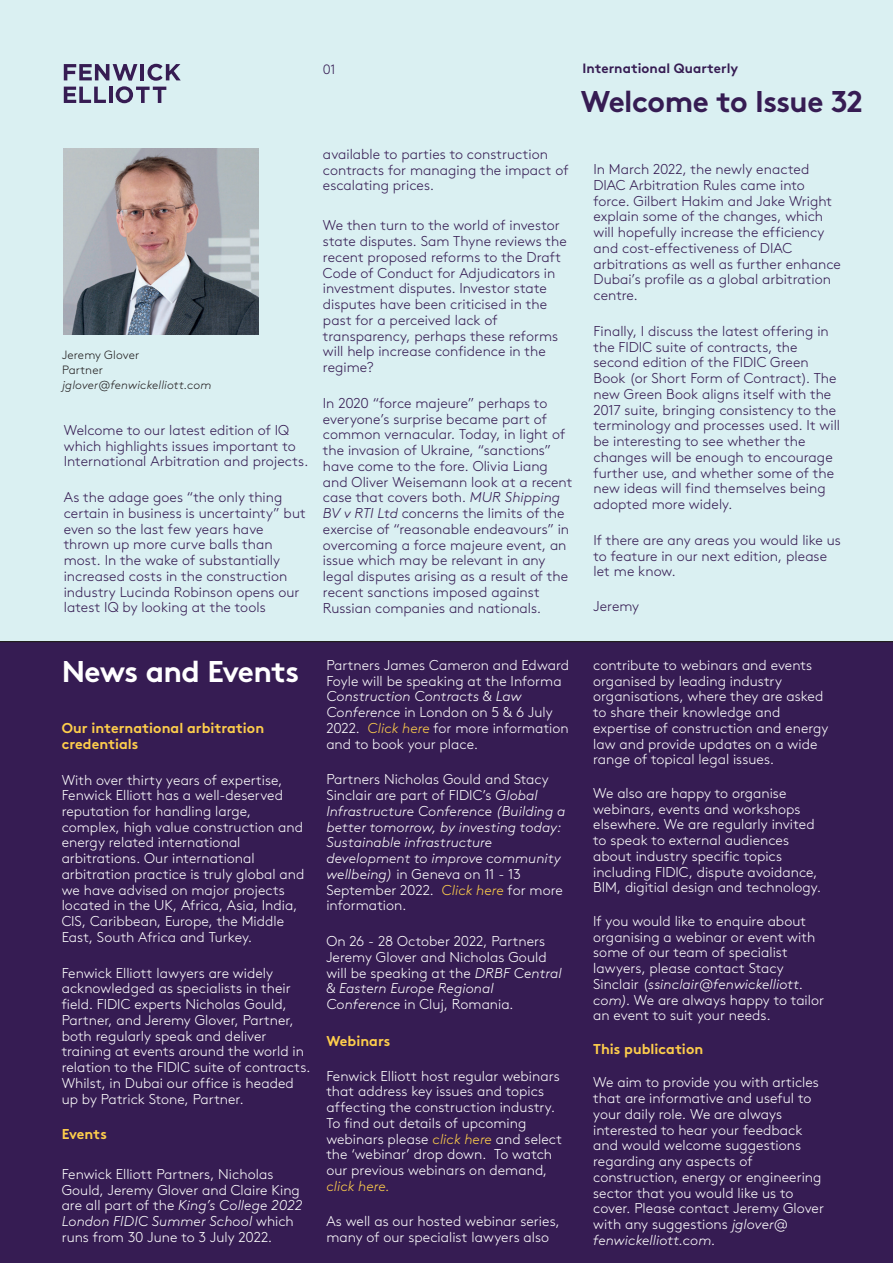
<style>
.page{position:relative;width:893px;height:1263px;background:#fff}
.page>*{position:absolute;margin:0;border:0;box-sizing:border-box;transform-origin:0 0}
.t1{font:700 30px "Brown";letter-spacing:-.02em;color:#361c53}
.t2{font:700 30px "Brown";letter-spacing:-.025em;color:#fff}
.t3{font:300 14.25px/15.8px "Brown";color:#fff}
.t4{font:300 14.25px/15.8px "Brown";color:#361c53}
.t5{font:italic 300 14.25px/15.8px "Brown";color:#fff}
.t6{font:700 14.25px/15.8px "Brown";color:#fece4b}
.t7{font:italic 300 14.25px "Brown";letter-spacing:.005em;color:#fece4b}
.t8{font:700 13.5px "Brown";letter-spacing:.005em;color:#361c53}
.t9{font:300 13.5px "Brown";color:#361c53}
.t10{font:italic 300 12px "Brown";letter-spacing:.01em;color:#231f20}
.t11{font:300 12px/15px "Brown";letter-spacing:.01em;color:#231f20}
.s1{font-style:italic}
.s2{font-style:italic;color:#fece4b}
.s3{font-style:normal}
.s4{color:#fece4b}
</style>
<div class="page">
<div style="left:0;top:641px;width:893px;height:622px;background:#361c53"></div>
<div style="left:0;top:0;width:893px;height:641px;background:#daf0f2"></div>
<svg style="left:64px;top:64px;width:117px;height:39px"></svg>
<img style="left:64px;top:148px;width:194px;height:187px">
<p class="t11" style="left:62px;top:346px;width:79px">Jeremy Glover<br>Partner</p>
<p class="t10" style="left:62px;top:376px;width:151px">jglover@fenwickelliott.com</p>
<p class="t4" style="left:64px;top:421px;width:246px">Welcome to our latest edition of IQ which highlights issues important to<br>International Arbitration and projects.</p>
<p class="t4" style="left:64px;top:488px;width:244px">As the adage goes “the only thing certain in business is uncertainty” but even so the last few years have thrown up more curve balls than most. In the wake of substantially increased costs in the construction industry Lucinda Robinson opens our latest IQ by looking at the tools</p>
<p class="t9" style="left:323px;top:59px;width:14px">01</p>
<p class="t8" style="left:583px;top:58px;width:157px">International Quarterly</p>
<h1 class="t1" style="left:581px;top:77px;width:283px">Welcome to Issue 32</h1>
<p class="t4" style="left:323px;top:145px;width:247px">available to parties to construction contracts for managing the impact of escalating prices.</p>
<p class="t4" style="left:323px;top:216px;width:245px">We then turn to the world of investor state disputes. Sam Thyne reviews the recent proposed reforms to the Draft<br>Code of Conduct for Adjudicators in investment disputes. Investor state disputes have been criticised in the past for a perceived lack of transparency, perhaps these reforms will help increase confidence in the regime?</p>
<p class="t4" style="left:323px;top:394px;width:251px">In 2020 “force majeure” perhaps to everyone’s surprise became part of common vernacular. Today, in light of the invasion of Ukraine, “sanctions” have come to the fore. Olivia Liang and Oliver Weisemann look at a recent case that covers both. <span class="s1">MUR Shipping BV v RTI Ltd</span> concerns the limits of the exercise of “reasonable endeavours” in overcoming a force majeure event, an issue which may be relevant in any legal disputes arising as a result of the recent sanctions imposed against Russian companies and nationals.</p>
<p class="t4" style="left:593px;top:160px;width:249px">In March 2022, the newly enacted<br>DIAC Arbitration Rules came into force. Gilbert Hakim and Jake Wright explain some of the changes, which will hopefully increase the efficiency and cost-effectiveness of DIAC arbitrations as well as further enhance<br>Dubai’s profile as a global arbitration centre.</p>
<p class="t4" style="left:593px;top:322px;width:248px">Finally, I discuss the latest offering in the FIDIC suite of contracts, the second edition of the FIDIC Green Book (or Short Form of Contract). The new Green Book aligns itself with the 2017 suite, bringing consistency to the terminology and processes used. It will be interesting to see whether the changes will be enough to encourage further use, and whether some of the new ideas will find themselves being adopted more widely.</p>
<p class="t4" style="left:593px;top:531px;width:249px">If there are any areas you would like us to feature in our next edition, please let me know.</p>
<p class="t4" style="left:593px;top:597px;width:47px">Jeremy</p>
<h1 class="t2" style="left:62px;top:647px;width:239px">News and Events</h1>
<p class="t6" style="left:62px;top:719px;width:204px">Our international arbitration credentials</p>
<p class="t3" style="left:62px;top:771px;width:244px">With over thirty years of expertise, Fenwick Elliott has a well-deserved reputation for handling large, complex, high value construction and energy related international arbitrations. Our international arbitration practice is truly global and we have advised on major projects located in the UK, Africa, Asia, India, CIS, Caribbean, Europe, the Middle East, South Africa and Turkey.</p>
<p class="t3" style="left:62px;top:964px;width:250px">Fenwick Elliott lawyers are widely acknowledged as specialists in their field. FIDIC experts Nicholas Gould, Partner, and Jeremy Glover, Partner, both regularly speak and deliver training at events around the world in relation to the FIDIC suite of contracts.<br>Whilst, in Dubai our office is headed up by Patrick Stone, Partner.</p>
<p class="t6" style="left:62px;top:1125px;width:47px">Events</p>
<p class="t3" style="left:62px;top:1165px;width:242px">Fenwick Elliott Partners, Nicholas Gould, Jeremy Glover and Claire King are all part of the <span class="s1">King’s College 2022<br>London FIDIC Summer School</span> which runs from 30 June to 3 July 2022.</p>
<p class="t3" style="left:326px;top:656px;width:244px">Partners James Cameron and Edward<br>Foyle will be speaking at the Informa</p>
<p class="t3" style="left:326px;top:688px;width:244px"><span class="s1">Construction Contracts &amp; Law<br>Conference</span> in London on 5 &amp; 6 July<br>2022. <span class="s2">Click here</span> for more information and to book your place.</p>
<p class="t5" style="left:326px;top:771px;width:241px"><span class="s3">Partners Nicholas Gould and Stacy<br>Sinclair are part of FIDIC’s</span> Global<br>Infrastructure Conference (Building a better tomorrow, by investing today:<br>Sustainable infrastructure development to improve community wellbeing) <span class="s3">in Geneva on 11 - 13<br>September 2022.</span> <span class="s4">Click here</span> <span class="s3">for more information.</span></p>
<p class="t3" style="left:326px;top:932px;width:237px">On 26 - 28 October 2022, Partners<br>Jeremy Glover and Nicholas Gould will be speaking at the <span class="s1">DRBF Central &amp; Eastern Europe Regional<br>Conference</span> in Cluj, Romania.</p>
<p class="t6" style="left:326px;top:1031px;width:66px">Webinars</p>
<p class="t3" style="left:326px;top:1067px;width:237px">Fenwick Elliott host regular webinars that address key issues and topics affecting the construction industry.<br>To find out details of upcoming webinars please <span class="s2">click here</span> and select the ‘webinar’ drop down. To watch our previous webinars on demand,</p>
<p class="t7" style="left:326px;top:1175px;width:65px">click here.</p>
<p class="t3" style="left:326px;top:1212px;width:235px">As well as our hosted webinar series, many of our specialist lawyers also</p>
<p class="t3" style="left:593px;top:656px;width:237px">contribute to webinars and events organised by leading industry organisations, where they are asked to share their knowledge and expertise of construction and energy law and provide updates on a wide range of topical legal issues.</p>
<p class="t3" style="left:593px;top:784px;width:229px">We also are happy to organise webinars, events and workshops elsewhere. We are regularly invited to speak to external audiences about industry specific topics including FIDIC, dispute avoidance, BIM, digitial design and technology.</p>
<p class="t3" style="left:593px;top:912px;width:232px">If you would like to enquire about organising a webinar or event with some of our team of specialist lawyers, please contact Stacy<br>Sinclair (<span class="s1">ssinclair@fenwickelliott. com)</span>. We are always happy to tailor an event to suit your needs.</p>
<p class="t6" style="left:593px;top:1039px;width:112px">This publication</p>
<p class="t3" style="left:593px;top:1073px;width:232px">We aim to provide you with articles that are informative and useful to your daily role. We are always interested to hear your feedback and would welcome suggestions regarding any aspects of construction, energy or engineering sector that you would like us to cover. Please contact Jeremy Glover with any suggestions <span class="s1">jglover@ fenwickelliott.com</span>.</p>
</div>
